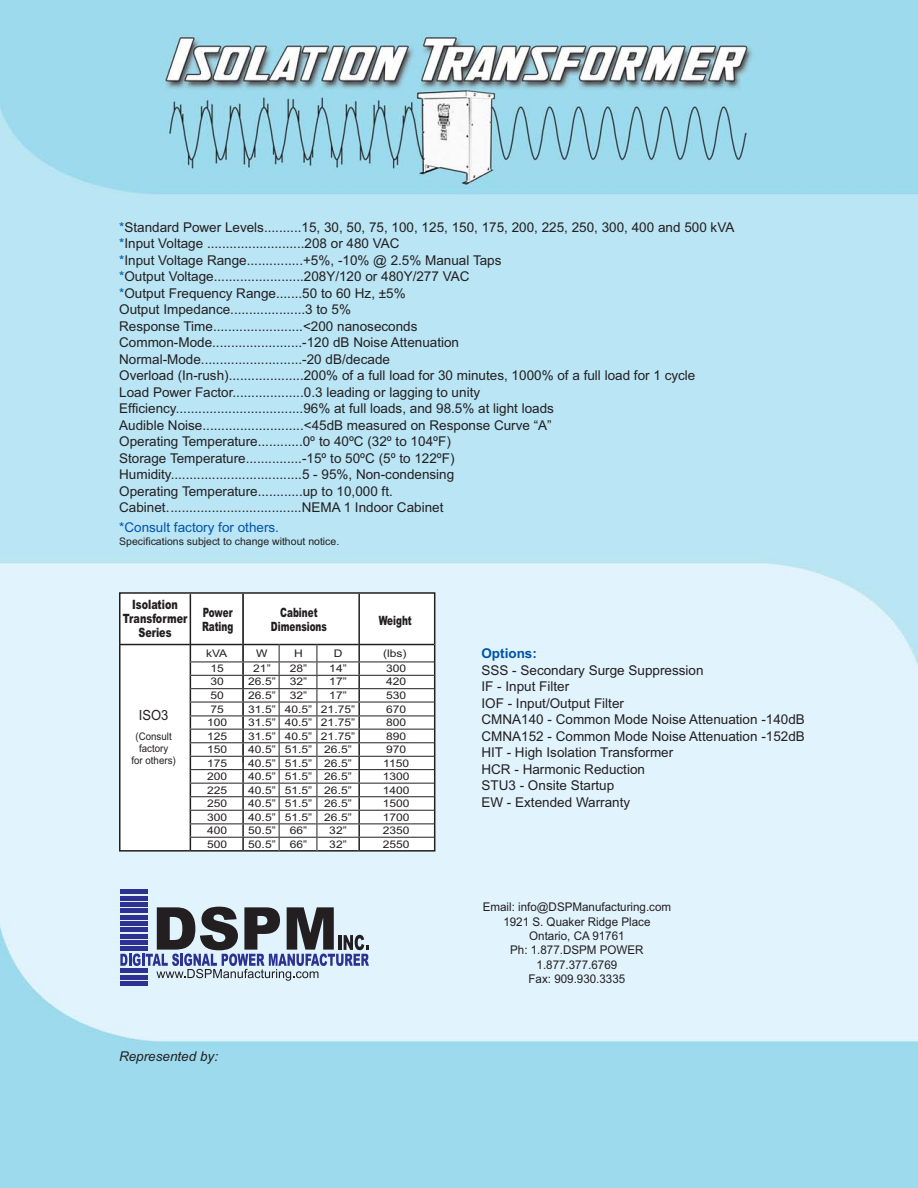
<style>
.page{position:relative;width:918px;height:1188px;background:#fff}
.page>*{position:absolute;margin:0;border:0;box-sizing:border-box;transform-origin:0 0}
.t1{font:13.95px "Arial";color:#231f20;scale:.93 1}
.t2{font:13.5px/16.5px "Arial";color:#231f20}
.t3{font:13.5px "Arial";color:#0054a6}
.t4{font:italic 13.5px "Arial";color:#231f20}
.t5{font:700 13.5px "Arial";color:#0054a6}
.t6{font:900 12.9px/14px "Arial";color:#231f20;scale:.69 1}
.t7{font:900 12.9px/14px "Arial";color:#231f20;text-align:center;scale:.75 1}
.t8{font:12px/14.4px "Arial";color:#231f20;text-align:center}
.t9{font:10.5px/13.5px "Arial";color:#231f20;text-align:center;scale:1.15 1}
.t10{font:10.5px "Arial";color:#231f20}
.t11{font:10.5px/11.7px "Arial";color:#231f20;text-align:center;scale:.93 1}
.s1{color:#0054a6}
</style>
<div class="page">
<img style="left:0;top:0;width:918px;height:1188px">
<svg style="left:120px;top:907px;width:249px;height:74px;background:#9099aa"></svg>
<hr style="left:120px;top:890px;width:28px;height:4px;background:#2e3092">
<hr style="left:120px;top:896px;width:28px;height:4px;background:#2e3092">
<div style="left:120px;top:902px;width:28px;height:5px;background:#2e3092"></div>
<hr style="left:120px;top:909px;width:28px;height:4px;background:#2e3092">
<hr style="left:120px;top:915px;width:28px;height:4px;background:#2e3092">
<div style="left:120px;top:921px;width:28px;height:5px;background:#2e3092"></div>
<hr style="left:120px;top:928px;width:28px;height:4px;background:#2e3092">
<hr style="left:120px;top:934px;width:28px;height:4px;background:#2e3092">
<div style="left:120px;top:940px;width:28px;height:5px;background:#2e3092"></div>
<hr style="left:120px;top:947px;width:28px;height:4px;background:#2e3092">
<hr style="left:120px;top:969px;width:28px;height:4px;background:#2e3092">
<hr style="left:120px;top:975px;width:28px;height:4px;background:#2e3092">
<div style="left:120px;top:981px;width:28px;height:5px;background:#2e3092"></div>
<div style="left:120px;top:593px;width:315px;height:258px;background:#fff"></div>
<div style="left:119px;top:592px;width:316px;height:260px;border:2px solid #231f20"></div>
<hr style="left:119px;top:644px;width:316px;height:1px;background:#231f20">
<hr style="left:190px;top:594px;width:1px;height:257px;background:#231f20">
<hr style="left:242px;top:593px;width:2px;height:258px;background:#231f20">
<hr style="left:358px;top:593px;width:2px;height:258px;background:#231f20">
<hr style="left:190px;top:756px;width:244px;height:1px;background:#231f20">
<hr style="left:190px;top:742px;width:244px;height:1px;background:#231f20">
<hr style="left:190px;top:729px;width:244px;height:1px;background:#231f20">
<hr style="left:190px;top:837px;width:244px;height:1px;background:#231f20">
<hr style="left:190px;top:824px;width:244px;height:1px;background:#231f20">
<hr style="left:190px;top:810px;width:244px;height:1px;background:#231f20">
<hr style="left:190px;top:796px;width:244px;height:1px;background:#231f20">
<hr style="left:190px;top:783px;width:244px;height:1px;background:#231f20">
<hr style="left:190px;top:769px;width:244px;height:1px;background:#231f20">
<hr style="left:279px;top:645px;width:1px;height:206px;background:#231f20">
<hr style="left:317px;top:645px;width:1px;height:206px;background:#231f20">
<hr style="left:190px;top:716px;width:244px;height:1px;background:#231f20">
<hr style="left:190px;top:702px;width:244px;height:1px;background:#231f20">
<hr style="left:190px;top:688px;width:244px;height:1px;background:#231f20">
<hr style="left:190px;top:675px;width:244px;height:1px;background:#231f20">
<hr style="left:190px;top:662px;width:244px;height:1px;background:#231f20">
<p class="t2" style="left:119px;top:220px;width:617px"><span class="s1">*</span>Standard Power Levels..........15, 30, 50, 75, 100, 125, 150, 175, 200, 225, 250, 300, 400 and 500 kVA <span class="s1">*</span>Input Voltage ..........................208 or 480 VAC<br><span class="s1">*</span>Input Voltage Range...............+5%, -10% @ 2.5% Manual Taps<br><span class="s1">*</span>Output Voltage........................208Y/120 or 480Y/277 VAC<br><span class="s1">*</span>Output Frequency Range.......50 to 60 Hz, ±5%<br>Output Impedance....................3 to 5%<br>Response Time........................&lt;200 nanoseconds<br>Common-Mode........................-120 dB Noise Attenuation<br>Normal-Mode...........................-20 dB/decade<br>Overload (In-rush)....................200% of a full load for 30 minutes, 1000% of a full load for 1 cycle<br>Load Power Factor...................0.3 leading or lagging to unity<br>Efficiency..................................96% at full loads, and 98.5% at light loads<br>Audible Noise...........................&lt;45dB measured on Response Curve “A”<br>Operating Temperature............0º to 40ºC (32º to 104ºF)<br>Storage Temperature...............-15º to 50ºC (5º to 122ºF)<br>Humidity...................................5 - 95%, Non-condensing<br>Operating Temperature............up to 10,000 ft.<br>Cabinet....................................NEMA 1 Indoor Cabinet</p>
<p class="t3" style="left:119px;top:522px;width:161px">*Consult factory for others.</p>
<p class="t10" style="left:119px;top:538px;width:222px">Specifications subject to change without notice.</p>
<p class="t7" style="left:123px;top:597px;width:88px">Isolation<br>Transformer<br>Series</p>
<p class="t1" style="left:139px;top:710px;width:33px">ISO3</p>
<p class="t11" style="left:132px;top:732px;width:49px">(Consult factory<br>for others)</p>
<p class="t6" style="left:202px;top:606px;width:47px">Power<br>Rating</p>
<p class="t6" style="left:271px;top:606px;width:83px;text-align:center">Cabinet<br>Dimensions</p>
<p class="t9" style="left:206px;top:648px;width:20px">kVA</p>
<p class="t9" style="left:256px;top:648px;width:11px">W</p>
<p class="t9" style="left:294px;top:648px;width:9px">H</p>
<p class="t9" style="left:334px;top:648px;width:9px">D</p>
<p class="t9" style="left:210px;top:663px;width:13px">15</p>
<p class="t9" style="left:253px;top:663px;width:17px">21”</p>
<p class="t9" style="left:290px;top:663px;width:17px">28”</p>
<p class="t9" style="left:329px;top:663px;width:17px">14”</p>
<p class="t9" style="left:210px;top:676px;width:13px">30</p>
<p class="t9" style="left:248px;top:676px;width:25px">26.5”</p>
<p class="t9" style="left:290px;top:676px;width:17px">32”</p>
<p class="t9" style="left:329px;top:676px;width:17px">17”</p>
<p class="t9" style="left:210px;top:690px;width:13px">50</p>
<p class="t9" style="left:248px;top:690px;width:25px">26.5”</p>
<p class="t9" style="left:290px;top:690px;width:17px">32”</p>
<p class="t9" style="left:329px;top:690px;width:17px">17”</p>
<p class="t9" style="left:210px;top:703px;width:13px">75</p>
<p class="t9" style="left:248px;top:703px;width:94px">31.5” 40.5” 21.75”</p>
<p class="t9" style="left:207px;top:717px;width:19px">100</p>
<p class="t9" style="left:248px;top:717px;width:94px">31.5” 40.5” 21.75”</p>
<p class="t9" style="left:207px;top:730px;width:19px">125</p>
<p class="t9" style="left:248px;top:730px;width:94px">31.5” 40.5” 21.75”</p>
<p class="t9" style="left:207px;top:744px;width:19px">150</p>
<p class="t9" style="left:248px;top:744px;width:92px">40.5” 51.5” 26.5”</p>
<p class="t9" style="left:207px;top:757px;width:19px">175</p>
<p class="t9" style="left:248px;top:757px;width:92px">40.5” 51.5” 26.5”</p>
<p class="t9" style="left:207px;top:771px;width:19px">200</p>
<p class="t9" style="left:248px;top:771px;width:92px">40.5” 51.5” 26.5”</p>
<p class="t9" style="left:207px;top:784px;width:19px">225</p>
<p class="t9" style="left:248px;top:784px;width:92px">40.5” 51.5” 26.5”</p>
<p class="t9" style="left:207px;top:798px;width:19px">250</p>
<p class="t9" style="left:248px;top:798px;width:92px">40.5” 51.5” 26.5”</p>
<p class="t9" style="left:207px;top:811px;width:19px">300</p>
<p class="t9" style="left:248px;top:811px;width:92px">40.5” 51.5” 26.5”</p>
<p class="t9" style="left:207px;top:825px;width:19px">400</p>
<p class="t9" style="left:248px;top:825px;width:25px">50.5”</p>
<p class="t9" style="left:290px;top:825px;width:17px">66”</p>
<p class="t9" style="left:329px;top:825px;width:17px">32”</p>
<p class="t9" style="left:207px;top:838px;width:19px">500</p>
<p class="t9" style="left:248px;top:838px;width:25px">50.5”</p>
<p class="t9" style="left:290px;top:838px;width:17px">66”</p>
<p class="t9" style="left:329px;top:838px;width:17px">32”</p>
<p class="t6" style="left:379px;top:614px;width:50px">Weight</p>
<p class="t9" style="left:383px;top:648px;width:22px">(lbs)</p>
<p class="t9" style="left:383px;top:663px;width:25px">300<br>420<br>530<br>670<br>800<br>890<br>970<br>1150<br>1300<br>1400<br>1500<br>1700<br>2350<br>2550</p>
<p class="t4" style="left:119px;top:1048px;width:101px">Represented by:</p>
<p class="t5" style="left:481px;top:649px;width:57px">Options:</p>
<p class="t2" style="left:481px;top:663px;width:325px">SSS - Secondary Surge Suppression<br>IF - Input Filter<br>IOF - Input/Output Filter<br>CMNA140 - Common Mode Noise Attenuation -140dB<br>CMNA152 - Common Mode Noise Attenuation -152dB<br>HIT - High Isolation Transformer<br>HCR - Harmonic Reduction<br>STU3 - Onsite Startup<br>EW - Extended Warranty</p>
<p class="t8" style="left:483px;top:901px;width:190px">Email: info@DSPManufacturing.com<br>1921 S. Quaker Ridge Place<br>Ontario, CA 91761<br>Ph: 1.877.DSPM POWER<br>1.877.377.6769<br>Fax: 909.930.3335</p>
</div>
